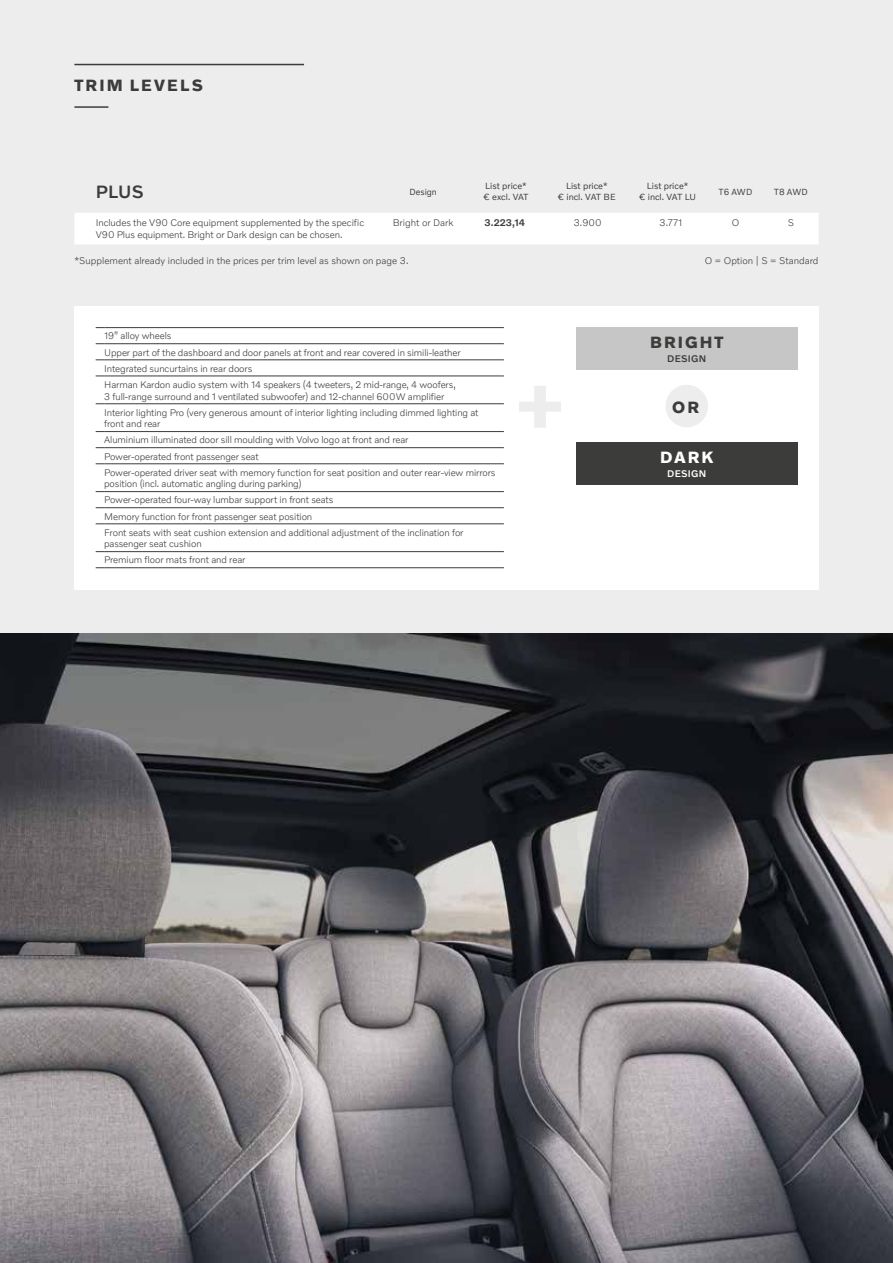
<style>
.page{position:relative;width:893px;height:1263px;background:#ededed}
.page>*{position:absolute;margin:0;border:0;box-sizing:border-box;transform-origin:0 0}
.t1{font:500 18px "Volvo Novum";color:#3c3c3b}
.t2{font:700 16.5px "Volvo Novum";letter-spacing:.125em;color:#3c3c3b}
.t3{font:700 16.5px "Volvo Novum";color:#fff}
.t4{font:300 9.75px/16px "Volvo Novum";letter-spacing:-.01em;color:#3c3c3b}
.t5{font:500 9.75px "Volvo Novum";letter-spacing:.01em;color:#3c3c3b}
.t6{font:500 9.75px "Volvo Novum";letter-spacing:.02em;color:#fff}
.t7{font:9px/10.8px "Volvo Novum";color:#3c3c3b;text-align:center}
.t8{font:9px "Volvo Novum";color:#3c3c3b;scale:.96 1}
</style>
<div class="page">
<hr style="left:74px;top:64px;width:230px;height:1px;background:#3c3c3b">
<hr style="left:74px;top:106px;width:34px;height:2px;background:#3c3c3b">
<div style="left:75px;top:213px;width:743px;height:31px;background:#fff"></div>
<div style="left:74px;top:306px;width:745px;height:283px;background:#fff"></div>
<div style="left:665px;top:385px;width:43px;height:42px;background:#ededed;border-radius:50%"></div>
<div style="left:576px;top:327px;width:221px;height:43px;background:#c6c6c6"></div>
<div style="left:576px;top:442px;width:221px;height:43px;background:#3c3c3b"></div>
<img style="left:0;top:634px;width:893px;height:629px">
<hr style="left:104px;top:327px;width:400px;height:1px;background:#3c3c3b">
<hr style="left:104px;top:343px;width:400px;height:1px;background:#3c3c3b">
<hr style="left:104px;top:360px;width:400px;height:1px;background:#3c3c3b">
<hr style="left:104px;top:376px;width:400px;height:1px;background:#3c3c3b">
<hr style="left:104px;top:403px;width:400px;height:1px;background:#3c3c3b">
<hr style="left:104px;top:431px;width:400px;height:1px;background:#3c3c3b">
<hr style="left:104px;top:447px;width:400px;height:1px;background:#3c3c3b">
<hr style="left:104px;top:463px;width:400px;height:1px;background:#3c3c3b">
<hr style="left:104px;top:491px;width:400px;height:1px;background:#3c3c3b">
<hr style="left:104px;top:507px;width:400px;height:1px;background:#3c3c3b">
<hr style="left:104px;top:524px;width:400px;height:1px;background:#3c3c3b">
<hr style="left:104px;top:551px;width:400px;height:1px;background:#3c3c3b">
<hr style="left:104px;top:567px;width:400px;height:1px;background:#3c3c3b">
<h2 class="t2" style="left:75px;top:75px;width:130px">TRIM LEVELS</h2>
<h1 class="t1" style="left:96px;top:181px;width:49px">PLUS</h1>
<p class="t8" style="left:409px;top:186px;width:30px">Design</p>
<p class="t7" style="left:483px;top:181px;width:46px;text-align:left">List price* € excl. VAT</p>
<p class="t7" style="left:558px;top:181px;width:60px">List price*<br>€ incl. VAT BE</p>
<p class="t7" style="left:639px;top:181px;width:59px">List price*<br>€ incl. VAT LU</p>
<p class="t8" style="left:719px;top:186px;width:36px">T6 AWD</p>
<p class="t8" style="left:774px;top:186px;width:37px">T8 AWD</p>
<p class="t4" style="left:96px;top:217px;width:270px;line-height:11.7px">Includes the V90 Core equipment supplemented by the specific<br>V90 Plus equipment. Bright or Dark design can be chosen.</p>
<p class="t4" style="left:393px;top:215px;width:62px">Bright or Dark</p>
<p class="t5" style="left:485px;top:217px;width:42px">3.223,14</p>
<p class="t4" style="left:574px;top:215px;width:29px">3.900</p>
<p class="t4" style="left:660px;top:215px;width:24px">3.771</p>
<p class="t4" style="left:732px;top:215px;width:9px">O</p>
<p class="t4" style="left:788px;top:215px;width:8px">S</p>
<p class="t4" style="left:74px;top:252px;width:335px">*Supplement already included in the prices per trim level as shown on page 3.</p>
<p class="t4" style="left:705px;top:252px;width:115px">O = Option | S = Standard</p>
<p class="t4" style="left:104px;top:328px;width:358px">19” alloy wheels<br>Upper part of the dashboard and door panels at front and rear covered in simili-leather Integrated suncurtains in rear doors<br>Harman Kardon audio system with 14 speakers (4 tweeters, 2 mid-range, 4 woofers,</p>
<p class="t4" style="left:104px;top:388px;width:376px">3 full-range surround and 1 ventilated subwoofer) and 12-channel 600W amplifier<br>Interior lighting Pro (very generous amount of interior lighting including dimmed lighting at</p>
<p class="t4" style="left:104px;top:416px;width:393px">front and rear<br>Aluminium illuminated door sill moulding with Volvo logo at front and rear<br>Power-operated front passenger seat<br>Power-operated driver seat with memory function for seat position and outer rear-view mirrors</p>
<p class="t4" style="left:104px;top:476px;width:361px">position (incl. automatic angling during parking)<br>Power-operated four-way lumbar support in front seats<br>Memory function for front passenger seat position<br>Front seats with seat cushion extension and additional adjustment of the inclination for</p>
<p class="t4" style="left:104px;top:536px;width:143px">passenger seat cushion<br>Premium floor mats front and rear</p>
<h2 class="t2" style="left:650px;top:332px;width:75px">BRIGHT</h2>
<p class="t5" style="left:667px;top:352px;width:40px">DESIGN</p>
<h2 class="t2" style="left:672px;top:396px;width:28px">OR</h2>
<h2 class="t3" style="left:660px;top:447px;width:55px">DARK</h2>
<p class="t6" style="left:667px;top:467px;width:40px">DESIGN</p>
</div>
